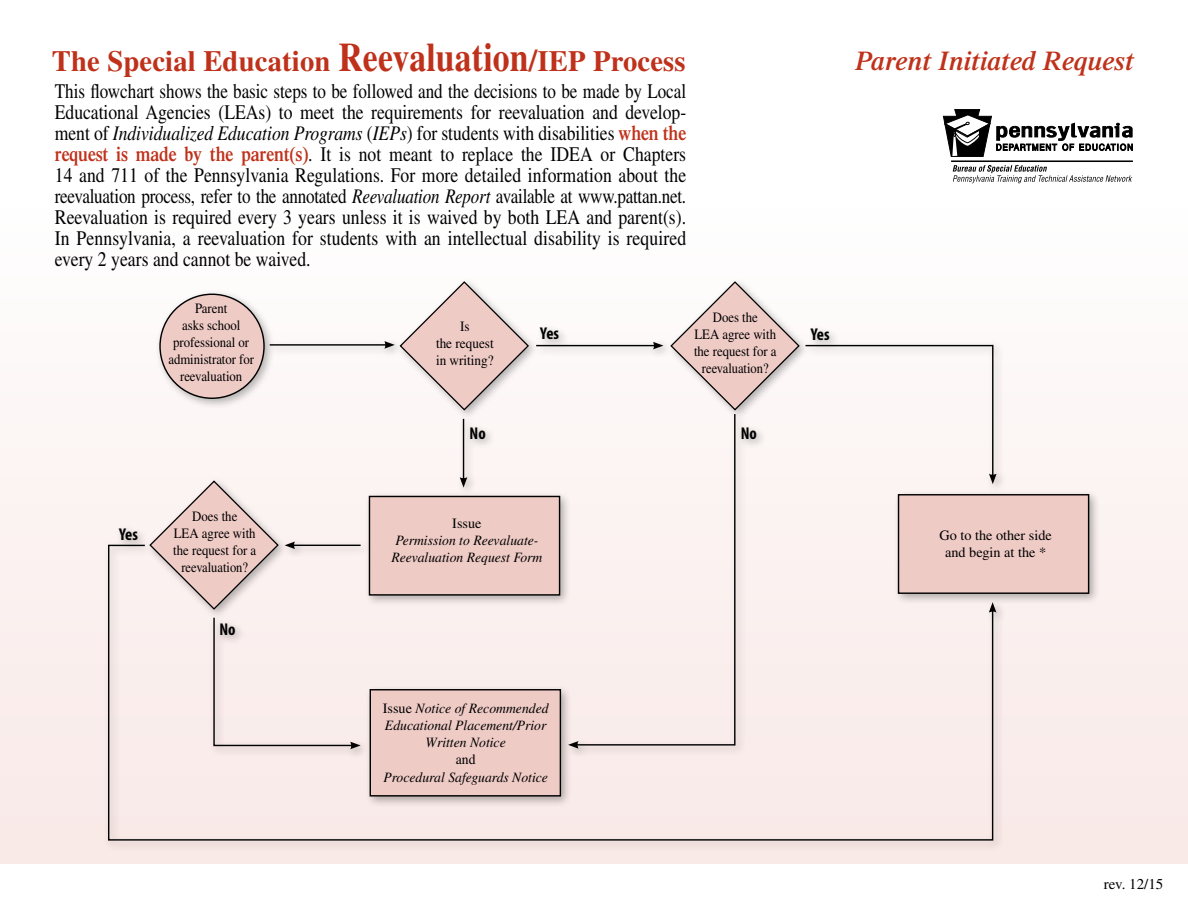
<style>
.page{position:relative;width:1188px;height:918px;background:#fff}
.page>*{position:absolute;margin:0;border:0;box-sizing:border-box;transform-origin:0 0}
.t1{font:700 29.25px "Times LT Std";letter-spacing:.005em;color:#bf311a}
.t2{font:italic 600 27px "Times LT Std";color:#bf311a}
.t3{font:20.7px/21px "Times LT Std";color:#000;text-align:justify;scale:.83 1}
.t4{font:700 condensed 17.1px "Myriad Pro";letter-spacing:-.005em;color:#000}
.t5{font:15px "Times LT Std";color:#000}
.t6{font:14.25px/17.1px "Times LT Std";color:#000;text-align:center;scale:.9 1}
.t7{font:italic 14.25px/17.1px "Times LT Std";color:#000;text-align:center;scale:.96 1}
.t8{font:14.25px/17.1px "Times LT Std";color:#000;text-align:center}
.t9{font:14.25px "Times LT Std";color:#000;scale:.93 1}
.s1{font-size:40.5px}
.s2{font-size:31.05px}
.s3{font-style:italic}
.s4{font-weight:600;color:#bf311a}
.s5{font-style:normal}
</style>
<div class="page">
<div style="left:0;top:209px;width:1188px;height:655px;background:linear-gradient(to bottom,#fefdfd,#f8e8e6)"></div>
<svg style="left:943px;top:109px;width:190px;height:48px"></svg>
<hr style="left:951px;top:160px;width:182px;height:2px;background:#000">
<svg style="left:953px;top:165px;width:179px;height:18px"></svg>
<div style="left:103px;top:277px;width:998px;height:575px;background:#000;opacity:.3"></div>
<div style="left:160px;top:294px;width:104px;height:104px;background:#efcbc6;border-radius:50%"></div>
<svg style="left:669px;top:280px;width:132px;height:131px"></svg>
<div style="left:898px;top:494px;width:191px;height:100px;background:#efcbc6;border:1px solid #000"></div>
<div style="left:369px;top:496px;width:191px;height:100px;background:#efcbc6;border:1px solid #000"></div>
<hr style="left:270px;top:344px;width:117px;height:2px;background:#000">
<svg style="left:384px;top:280px;width:146px;height:131px"></svg>
<hr style="left:536px;top:345px;width:119px;height:1px;background:#000">
<svg style="left:653px;top:342px;width:10px;height:7px"></svg>
<hr style="left:806px;top:345px;width:187px;height:1px;background:#000">
<hr style="left:992px;top:345px;width:1px;height:131px;background:#000">
<svg style="left:989px;top:474px;width:8px;height:10px"></svg>
<div style="left:575px;top:413px;width:161px;height:131px;background:#fcf4f3"></div>
<svg style="left:107px;top:544px;width:887px;height:297px"></svg>
<svg style="left:989px;top:602px;width:7px;height:11px"></svg>
<hr style="left:463px;top:419px;width:1px;height:61px;background:#000">
<svg style="left:460px;top:477px;width:7px;height:11px"></svg>
<svg style="left:148px;top:479px;width:213px;height:270px"></svg>
<p class="t1" style="left:52px;top:43px;width:635px">The Special Education <span class="s1">Reevaluation</span><span class="s2">/</span>IEP Process</p>
<p class="t3" style="left:55px;top:81px;width:762px">This flowchart shows the basic steps to be followed and the decisions to be made by Local Educational Agencies (LEAs) to meet the requirements for reevaluation and develop&shy;ment of <span class="s3">Individualized Education Programs</span> (<span class="s3">IEPs</span>) for students with disabilities <span class="s4">when the request is made by the parent(s)</span>. It is not meant to replace the IDEA or Chapters 14 and 711 of the Pennsylvania Regulations. For more detailed information about the reevaluation process, refer to the annotated <span class="s3">Reevaluation Report</span> available at www.pattan.net.<br>Reevaluation is required every 3 years unless it is waived by both LEA and parent(s).<br>In Pennsylvania, a reevaluation for students with an intellectual disability is required every 2 years and cannot be waived.</p>
<p class="t6" style="left:195px;top:300px;width:37px">Parent</p>
<p class="t6" style="left:182px;top:317px;width:66px">asks school</p>
<p class="t6" style="left:168px;top:334px;width:97px">professional or administrator for reevaluation</p>
<p class="t9" style="left:460px;top:318px;width:12px">Is</p>
<p class="t9" style="left:436px;top:335px;width:64px">the request</p>
<p class="t9" style="left:436px;top:353px;width:64px">in writing?</p>
<p class="t4" style="left:540px;top:323px;width:20px">Yes</p>
<p class="t6" style="left:694px;top:309px;width:93px">Does the<br>LEA agree with the request for a reevaluation?</p>
<p class="t4" style="left:470px;top:423px;width:18px">No</p>
<p class="t4" style="left:741px;top:423px;width:18px">No</p>
<p class="t4" style="left:119px;top:524px;width:20px">Yes</p>
<p class="t6" style="left:173px;top:508px;width:94px">Does the<br>LEA agree with the request for a reevaluation?</p>
<p class="t4" style="left:219px;top:619px;width:18px">No</p>
<p class="t7" style="left:391px;top:514px;width:159px"><span class="s5">Issue<br></span>Permission to Reevaluate-<br>Reevaluation Request Form</p>
<p class="t7" style="left:383px;top:700px;width:174px"><span class="s5">Issue</span> Notice of Recommended<br>Educational Placement/Prior<br>Written Notice<br><span class="s5">and<br></span>Procedural Safeguards Notice</p>
<p class="t2" style="left:855px;top:45px;width:280px">Parent Initiated Request</p>
<p class="t4" style="left:811px;top:324px;width:20px">Yes</p>
<p class="t8" style="left:939px;top:527px;width:114px">Go to the other side and begin at the *</p>
<p class="t5" style="left:1104px;top:875px;width:61px">rev. 12/15</p>
</div>
